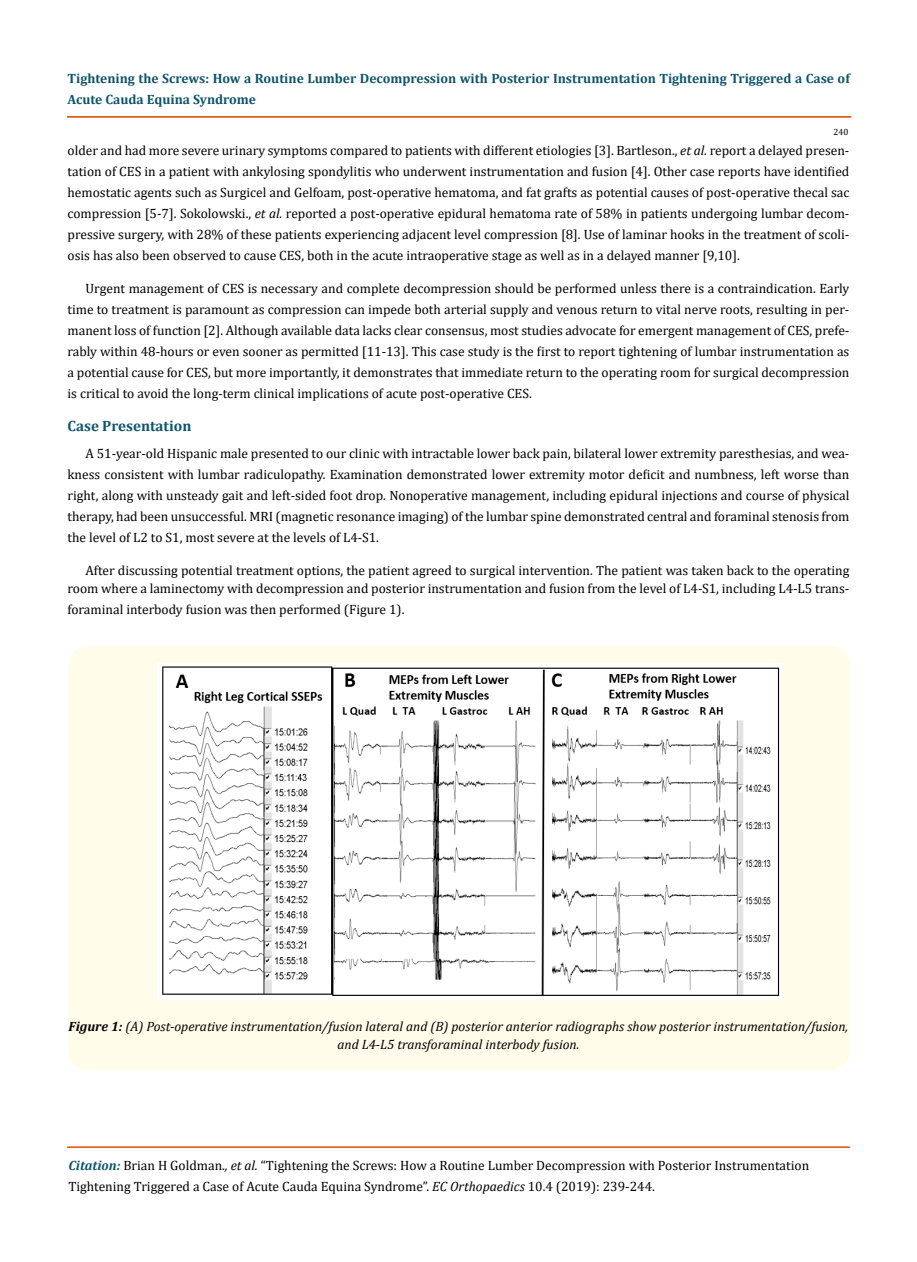
<style>
.page{position:relative;width:917px;height:1262px;background:#fff}
.page>*{position:absolute;margin:0;border:0;box-sizing:border-box;transform-origin:0 0}
.t1{font:700 15px "Cambria";color:#0e546a}
.t2{font:13.5px/21px "Cambria";color:#000;text-align:justify}
.t3{font:italic 13.5px/18px "Cambria";color:#000;text-align:center}
.t4{font:700 13.5px/21px "Cambria";color:#0e546a}
.t5{font:9px "Cambria";color:#000}
.s1{font-style:italic}
.s2{font-weight:700}
.s3{font-weight:700;font-style:italic;color:#0e546a}
</style>
<div class="page">
<hr style="left:68px;top:117px;width:782px;height:1px;background:#e05d1a">
<div style="left:67px;top:116px;width:783px;height:1px;border:1px solid #e05d1a"></div>
<hr style="left:67px;top:1147px;width:782px;height:1px;background:#e05d1a">
<div style="left:68px;top:646px;width:781px;height:423px;background:#fffde9;border-radius:18px"></div>
<img style="left:158px;top:663px;width:623px;height:336px">
<p class="t4" style="left:68px;top:68px;width:783px">Tightening the Screws: How a Routine Lumber Decompression with Posterior Instrumentation Tightening Triggered a Case of<br>Acute Cauda Equina Syndrome</p>
<p class="t5" style="left:833px;top:127px;width:16px">240</p>
<p class="t2" style="left:68px;top:140px;width:783px">older and had more severe urinary symptoms compared to patients with different etiologies [3]. Bartleson., <span class="s1">et al.</span> report a delayed presen&shy;tation of CES in a patient with ankylosing spondylitis who underwent instrumentation and fusion [4]. Other case reports have identified hemostatic agents such as Surgicel and Gelfoam, post-operative hematoma, and fat grafts as potential causes of post-operative thecal sac compression [5-7]. Sokolowski., <span class="s1">et al.</span> reported a post-operative epidural hematoma rate of 58% in patients undergoing lumbar decom&shy;pressive surgery, with 28% of these patients experiencing adjacent level compression [8]. Use of laminar hooks in the treatment of scoli&shy;osis has also been observed to cause CES, both in the acute intraoperative stage as well as in a delayed manner [9,10].</p>
<p class="t2" style="left:68px;top:278px;width:783px;text-indent:18px">Urgent management of CES is necessary and complete decompression should be performed unless there is a contraindication. Early time to treatment is paramount as compression can impede both arterial supply and venous return to vital nerve roots, resulting in per&shy;manent loss of function [2]. Although available data lacks clear consensus, most studies advocate for emergent management of CES, prefe&shy;rably within 48-hours or even sooner as permitted [11-13]. This case study is the first to report tightening of lumbar instrumentation as a potential cause for CES, but more importantly, it demonstrates that immediate return to the operating room for surgical decompression is critical to avoid the long-term clinical implications of acute post-operative CES.</p>
<p class="t1" style="left:68px;top:415px;width:125px">Case Presentation</p>
<p class="t2" style="left:68px;top:443px;width:783px;text-indent:18px">A 51-year-old Hispanic male presented to our clinic with intractable lower back pain, bilateral lower extremity paresthesias, and wea&shy;kness consistent with lumbar radiculopathy. Examination demonstrated lower extremity motor deficit and numbness, left worse than right, along with unsteady gait and left-sided foot drop. Nonoperative management, including epidural injections and course of physical therapy, had been unsuccessful. MRI (magnetic resonance imaging) of the lumbar spine demonstrated central and foraminal stenosis from the level of L2 to S1, most severe at the levels of L4-S1.</p>
<p class="t2" style="left:68px;top:561px;width:783px;line-height:18px;text-align:right">After discussing potential treatment options, the patient agreed to surgical intervention. The patient was taken back to the operating room where a laminectomy with decompression and posterior instrumentation and fusion from the level of L4-S1, including L4-L5 trans-</p>
<p class="t2" style="left:68px;top:599px;width:338px">foraminal interbody fusion was then performed (Figure 1).</p>
<p class="t3" style="left:68px;top:1017px;width:781px"><span class="s2">Figure 1:</span> (A) Post-operative instrumentation/fusion lateral and (B) posterior anterior radiographs show posterior instrumentation/fusion, and L4-L5 transforaminal interbody fusion.</p>
<p class="t2" style="left:68px;top:1154px;width:742px"><span class="s3">Citation:</span> Brian H Goldman.<span class="s1">, et al.</span> “Tightening the Screws: How a Routine Lumber Decompression with Posterior Instrumentation<br>Tightening Triggered a Case of Acute Cauda Equina Syndrome”. <span class="s1">EC Orthopaedics</span> 10.4 (2019): 239-244.</p>
</div>
